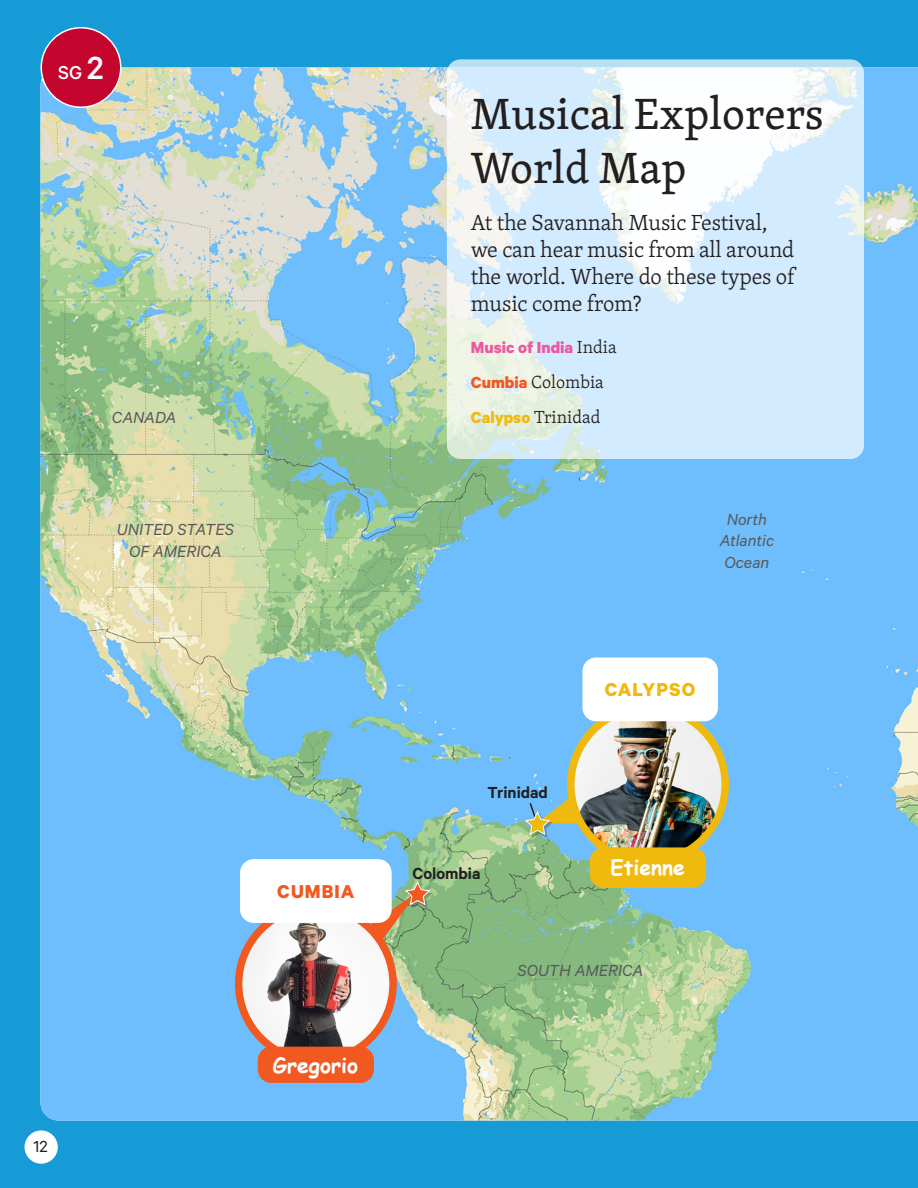
<style>
.page{position:relative;width:918px;height:1188px;background:#179bd6}
.page>*{position:absolute;margin:0;border:0;box-sizing:border-box;transform-origin:0 0}
.t1{font:45px/54px "Skolar";color:#231f20}
.t2{font:22.5px/27px "Skolar Lght";letter-spacing:-.01em;color:#231f20}
.t3{font:700 21px "Comic Sans MS";color:#fff}
.t4{font:700 21px "Calibre";letter-spacing:.05em;color:#f0b90d}
.t5{font:700 21px "Calibre";letter-spacing:.05em;color:#f15921}
.t6{font:500 21px "Calibre";color:#fff}
.t7{font:italic 18px/21.6px "Calibre";color:#57585a;text-align:center}
.t8{font:18px "Skolar Lght";color:#231f20}
.t9{font:700 18px "Calibre";color:#eb59a1}
.t10{font:600 18px "Calibre";color:#231f20}
.t11{font:18px "Calibre";color:#231f20}
.s1{font-size:36px}
.s2{font-family:"Skolar Lght";font-weight:400;color:#231f20}
.s3{font-family:"Calibre";font-weight:700;color:#f15921}
.s4{font-family:"Calibre";font-weight:700;color:#f0b90d}
</style>
<div class="page">
<div style="left:25px;top:1130px;width:33px;height:34px;background:#fff;border-radius:50%"></div>
<img style="left:40px;top:68px;width:878px;height:1052px">
<div style="left:41px;top:28px;width:80px;height:79px;background:#c4062f;border-radius:50%"></div>
<div style="left:40px;top:27px;width:82px;height:81px;border:2px solid #fff;border-radius:50%"></div>
<img style="left:239px;top:907px;width:154px;height:154px;border-radius:77px">
<div style="left:258px;top:1047px;width:116px;height:36px;background:#f15921;border-radius:14px"></div>
<div style="left:240px;top:859px;width:152px;height:64px;background:#fff;border-radius:14px"></div>
<img style="left:571px;top:707px;width:154px;height:155px;border-radius:77px">
<div style="left:590px;top:847px;width:116px;height:41px;background:#f0b90d;border-radius:14px"></div>
<div style="left:582px;top:657px;width:136px;height:64px;background:#fff;border-radius:14px"></div>
<div style="left:407px;top:884px;width:26px;height:24px;background:#231f20;opacity:.3"></div>
<img style="left:293px;top:881px;width:138px;height:138px">
<div style="left:527px;top:813px;width:26px;height:25px;background:#231f20;opacity:.3"></div>
<svg style="left:524px;top:763px;width:96px;height:73px;background:#9fb5ae"></svg>
<svg style="left:447px;top:59px;width:417px;height:400px;background:#deeff9"></svg>
<p class="t6" style="left:58px;top:60px;width:47px">SG <span class="s1">2</span></p>
<p class="t7" style="left:112px;top:406px;width:66px">CANADA</p>
<p class="t7" style="left:117px;top:518px;width:118px">UNITED STATES<br>OF AMERICA</p>
<p class="t11" style="left:33px;top:1136px;width:16px">12</p>
<p class="t5" style="left:277px;top:878px;width:79px">CUMBIA</p>
<p class="t3" style="left:273px;top:1049px;width:87px">Gregorio</p>
<p class="t1" style="left:471px;top:86px;width:354px">Musical Explorers<br>World Map</p>
<p class="t2" style="left:471px;top:209px;width:325px">At the Savannah Music Festival, we can hear music from all around the world. Where do these types of music come from?</p>
<p class="t9" style="left:471px;top:337px;width:147px">Music of India <span class="s2">India</span></p>
<p class="t8" style="left:471px;top:369px;width:134px"><span class="s3">Cumbia</span> Colombia</p>
<p class="t8" style="left:471px;top:404px;width:131px"><span class="s4">Calypso</span> Trinidad</p>
<p class="t7" style="left:720px;top:508px;width:56px">North<br>Atlantic</p>
<p class="t7" style="left:724px;top:551px;width:46px">Ocean</p>
<p class="t4" style="left:605px;top:677px;width:92px">CALYPSO</p>
<p class="t10" style="left:488px;top:782px;width:62px">Trinidad</p>
<p class="t10" style="left:413px;top:862px;width:69px">Colombia</p>
<p class="t3" style="left:610px;top:852px;width:76px">Etienne</p>
<p class="t7" style="left:518px;top:959px;width:127px">SOUTH AMERICA</p>
</div>
